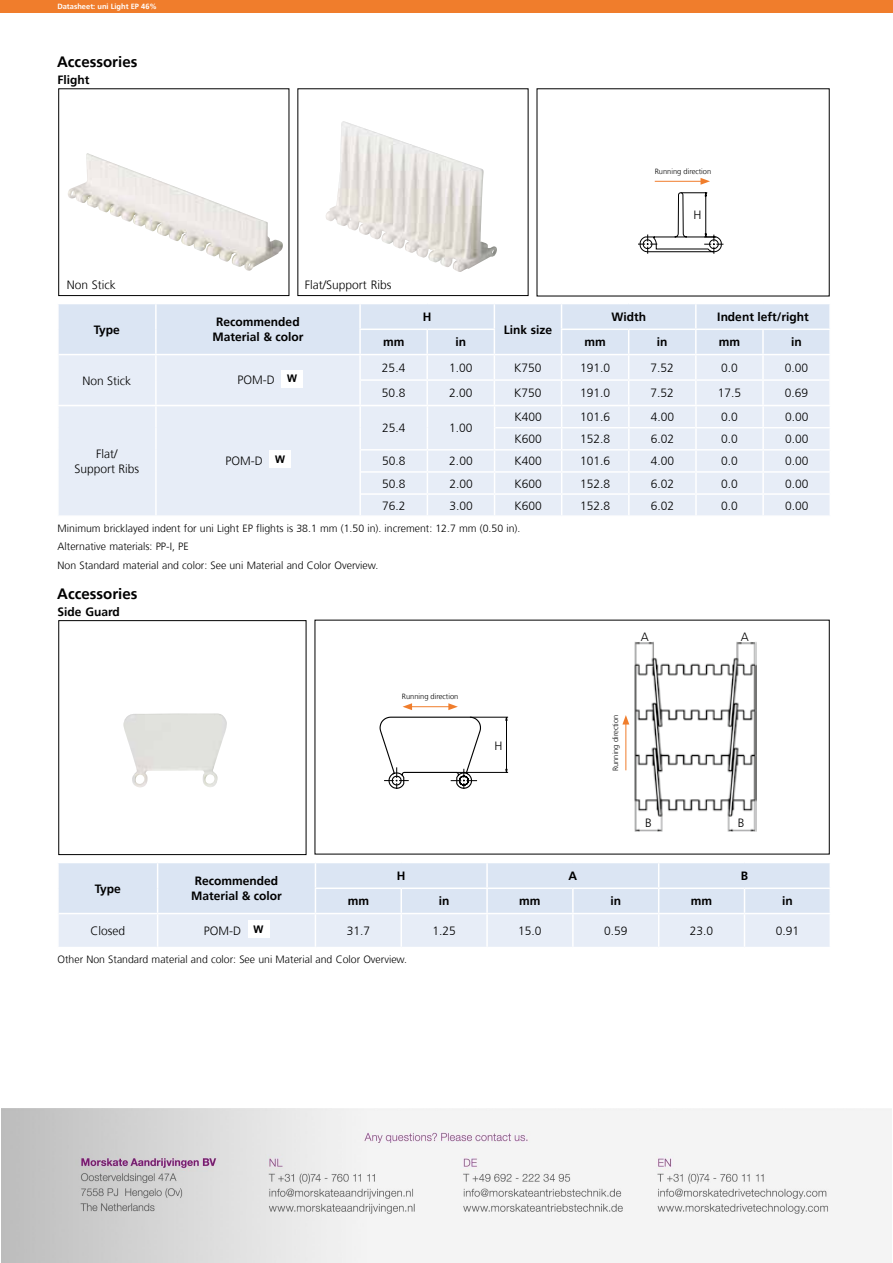
<style>
.page{position:relative;width:893px;height:1263px;background:#fff}
.page>*{position:absolute;margin:0;border:0;box-sizing:border-box;transform-origin:0 0}
.t1{font:700 15px "Frutiger";color:#000}
.t2{font:300 12px/14.4px "Frutiger";color:#000;text-align:center}
.t3{font:700 12px/15px "Frutiger";color:#000;text-align:center}
.t4{font:300 10.5px/18px "Frutiger";color:#000}
.t5{font:300 7.5px "Frutiger";color:#000}
.t6{font:700 7.5px "Frutiger";color:#fff}
</style>
<div class="page">
<svg style="left:379px;top:716px;width:129px;height:73px"></svg>
<div style="left:59px;top:620px;width:247px;height:235px;border:1px solid #000"></div>
<svg style="left:58px;top:863px;width:772px;height:84px;background:#e0e8f4"></svg>
<hr style="left:59px;top:913px;width:99px;height:1px;background:#fff">
<hr style="left:158px;top:913px;width:157px;height:1px;background:#fff">
<hr style="left:157px;top:914px;width:1px;height:33px;background:#fff">
<hr style="left:315px;top:913px;width:86px;height:1px;background:#fff">
<hr style="left:315px;top:914px;width:1px;height:33px;background:#fff">
<hr style="left:401px;top:913px;width:86px;height:1px;background:#fff">
<hr style="left:400px;top:914px;width:2px;height:33px;background:#fff">
<hr style="left:487px;top:913px;width:86px;height:1px;background:#fff">
<hr style="left:486px;top:914px;width:2px;height:33px;background:#fff">
<hr style="left:573px;top:913px;width:86px;height:1px;background:#fff">
<hr style="left:572px;top:914px;width:2px;height:33px;background:#fff">
<hr style="left:659px;top:913px;width:85px;height:1px;background:#fff">
<hr style="left:658px;top:914px;width:1px;height:33px;background:#fff">
<hr style="left:744px;top:913px;width:87px;height:1px;background:#fff">
<hr style="left:744px;top:914px;width:1px;height:33px;background:#fff">
<hr style="left:57px;top:913px;width:2px;height:34px;background:#fff">
<div style="left:248px;top:920px;width:21px;height:17px;background:#fff"></div>
<hr style="left:410px;top:706px;width:41px;height:1px;background:#f07d2c">
<svg style="left:403px;top:703px;width:9px;height:7px"></svg>
<svg style="left:448px;top:703px;width:10px;height:7px"></svg>
<img style="left:634px;top:642px;width:122px;height:190px">
<hr style="left:625px;top:722px;width:1px;height:48px;background:#f07d2c">
<svg style="left:622px;top:715px;width:7px;height:9px"></svg>
<img style="left:123px;top:713px;width:104px;height:74px">
<svg style="left:58px;top:192px;width:772px;height:323px"></svg>
<hr style="left:655px;top:181px;width:48px;height:1px;background:#f07d2c">
<svg style="left:700px;top:178px;width:10px;height:7px"></svg>
<img style="left:326px;top:121px;width:165px;height:151px">
<img style="left:68px;top:154px;width:167px;height:108px">
<div style="left:0;top:0;width:893px;height:13px;background:#f07d2c"></div>
<img style="left:1px;top:1109px;width:890px;height:153px">
<p class="t6" style="left:57px;top:2px;width:101px">Datasheet: uni Light EP 46%</p>
<p class="t1" style="left:57px;top:53px;width:82px">Accessories</p>
<p class="t3" style="left:58px;top:73px;width:34px">Flight</p>
<p class="t2" style="left:67px;top:278px;width:51px">Non Stick</p>
<p class="t2" style="left:305px;top:278px;width:88px">Flat/Support Ribs</p>
<p class="t5" style="left:655px;top:167px;width:58px">Running direction</p>
<p class="t2" style="left:693px;top:208px;width:10px">H</p>
<p class="t3" style="left:94px;top:322px;width:28px">Type</p>
<p class="t3" style="left:213px;top:314px;width:92px">Recommended<br>Material &amp; color</p>
<p class="t2" style="left:83px;top:373px;width:50px">Non Stick</p>
<p class="t2" style="left:238px;top:373px;width:61px">POM-D <sup>W</sup></p>
<p class="t2" style="left:75px;top:447px;width:66px">Flat/<br>Support Ribs</p>
<p class="t2" style="left:225px;top:454px;width:61px">POM-D <sup>W</sup></p>
<p class="t3" style="left:423px;top:309px;width:10px">H</p>
<p class="t3" style="left:504px;top:322px;width:50px">Link size</p>
<p class="t3" style="left:611px;top:309px;width:36px">Width</p>
<p class="t3" style="left:717px;top:309px;width:93px">Indent left/right</p>
<p class="t3" style="left:383px;top:335px;width:23px">mm</p>
<p class="t3" style="left:455px;top:335px;width:12px">in</p>
<p class="t3" style="left:584px;top:335px;width:23px">mm</p>
<p class="t3" style="left:657px;top:335px;width:12px">in</p>
<p class="t3" style="left:719px;top:335px;width:23px">mm</p>
<p class="t3" style="left:791px;top:335px;width:12px">in</p>
<p class="t2" style="left:382px;top:361px;width:25px">25.4</p>
<p class="t2" style="left:449px;top:361px;width:25px">1.00</p>
<p class="t2" style="left:514px;top:361px;width:29px">K750</p>
<p class="t2" style="left:580px;top:361px;width:32px">191.0</p>
<p class="t2" style="left:651px;top:361px;width:25px">7.52</p>
<p class="t2" style="left:721px;top:361px;width:18px">0.0</p>
<p class="t2" style="left:785px;top:361px;width:25px">0.00</p>
<p class="t2" style="left:382px;top:386px;width:25px">50.8</p>
<p class="t2" style="left:449px;top:386px;width:25px">2.00</p>
<p class="t2" style="left:514px;top:386px;width:29px">K750</p>
<p class="t2" style="left:580px;top:386px;width:32px">191.0</p>
<p class="t2" style="left:651px;top:386px;width:25px">7.52</p>
<p class="t2" style="left:718px;top:386px;width:25px">17.5</p>
<p class="t2" style="left:785px;top:386px;width:25px">0.69</p>
<p class="t2" style="left:382px;top:421px;width:25px">25.4</p>
<p class="t2" style="left:449px;top:421px;width:25px">1.00</p>
<p class="t2" style="left:514px;top:410px;width:29px">K400</p>
<p class="t2" style="left:580px;top:410px;width:32px">101.6</p>
<p class="t2" style="left:651px;top:410px;width:25px">4.00</p>
<p class="t2" style="left:721px;top:410px;width:18px">0.0</p>
<p class="t2" style="left:785px;top:410px;width:25px">0.00</p>
<p class="t2" style="left:514px;top:432px;width:29px">K600</p>
<p class="t2" style="left:580px;top:432px;width:32px">152.8</p>
<p class="t2" style="left:651px;top:432px;width:25px">6.02</p>
<p class="t2" style="left:721px;top:432px;width:18px">0.0</p>
<p class="t2" style="left:785px;top:432px;width:25px">0.00</p>
<p class="t2" style="left:382px;top:454px;width:25px">50.8</p>
<p class="t2" style="left:449px;top:454px;width:25px">2.00</p>
<p class="t2" style="left:514px;top:454px;width:29px">K400</p>
<p class="t2" style="left:580px;top:454px;width:32px">101.6</p>
<p class="t2" style="left:651px;top:454px;width:25px">4.00</p>
<p class="t2" style="left:721px;top:454px;width:18px">0.0</p>
<p class="t2" style="left:785px;top:454px;width:25px">0.00</p>
<p class="t2" style="left:382px;top:476px;width:25px">50.8</p>
<p class="t2" style="left:449px;top:476px;width:25px">2.00</p>
<p class="t2" style="left:514px;top:476px;width:29px">K600</p>
<p class="t2" style="left:580px;top:476px;width:32px">152.8</p>
<p class="t2" style="left:651px;top:476px;width:25px">6.02</p>
<p class="t2" style="left:721px;top:476px;width:18px">0.0</p>
<p class="t2" style="left:785px;top:476px;width:25px">0.00</p>
<p class="t2" style="left:382px;top:498px;width:25px">76.2</p>
<p class="t2" style="left:449px;top:498px;width:25px">3.00</p>
<p class="t2" style="left:514px;top:498px;width:29px">K600</p>
<p class="t2" style="left:580px;top:498px;width:32px">152.8</p>
<p class="t2" style="left:651px;top:498px;width:25px">6.02</p>
<p class="t2" style="left:721px;top:498px;width:18px">0.0</p>
<p class="t2" style="left:785px;top:498px;width:25px">0.00</p>
<p class="t4" style="left:58px;top:519px;width:464px">Minimum bricklayed indent for uni Light EP flights is 38.1 mm (1.50 in). increment: 12.7 mm (0.50 in).<br>Alternative materials: PP-I, PE</p>
<p class="t4" style="left:58px;top:557px;width:322px">Non Standard material and color: See uni Material and Color Overview.</p>
<p class="t1" style="left:57px;top:585px;width:82px">Accessories</p>
<p class="t3" style="left:58px;top:605px;width:64px">Side Guard</p>
<p class="t3" style="left:95px;top:881px;width:28px">Type</p>
<p class="t3" style="left:191px;top:873px;width:92px">Recommended<br>Material &amp; color</p>
<p class="t5" style="left:402px;top:693px;width:58px">Running direction</p>
<p class="t2" style="left:495px;top:739px;width:10px">H</p>
<p class="t2" style="left:641px;top:629px;width:10px">A</p>
<p class="t2" style="left:741px;top:629px;width:10px">A</p>
<p class="t5" style="left:611px;top:771px;width:58px;rotate:-90deg">Running direction</p>
<p class="t2" style="left:645px;top:816px;width:8px">B</p>
<p class="t2" style="left:738px;top:816px;width:8px">B</p>
<p class="t3" style="left:397px;top:868px;width:10px">H</p>
<p class="t3" style="left:569px;top:868px;width:10px">A</p>
<p class="t3" style="left:741px;top:868px;width:9px">B</p>
<p class="t3" style="left:348px;top:894px;width:23px">mm</p>
<p class="t3" style="left:439px;top:894px;width:12px">in</p>
<p class="t3" style="left:519px;top:894px;width:23px">mm</p>
<p class="t3" style="left:610px;top:894px;width:12px">in</p>
<p class="t3" style="left:691px;top:894px;width:23px">mm</p>
<p class="t3" style="left:782px;top:894px;width:12px">in</p>
<p class="t2" style="left:90px;top:924px;width:36px">Closed</p>
<p class="t2" style="left:204px;top:923px;width:61px">POM-D <sup>W</sup></p>
<p class="t2" style="left:347px;top:924px;width:25px">31.7</p>
<p class="t2" style="left:432px;top:924px;width:25px">1.25</p>
<p class="t2" style="left:518px;top:924px;width:25px">15.0</p>
<p class="t2" style="left:604px;top:924px;width:25px">0.59</p>
<p class="t2" style="left:690px;top:924px;width:25px">23.0</p>
<p class="t2" style="left:776px;top:924px;width:25px">0.91</p>
<p class="t4" style="left:58px;top:951px;width:351px">Other Non Standard material and color: See uni Material and Color Overview.</p>
</div>
